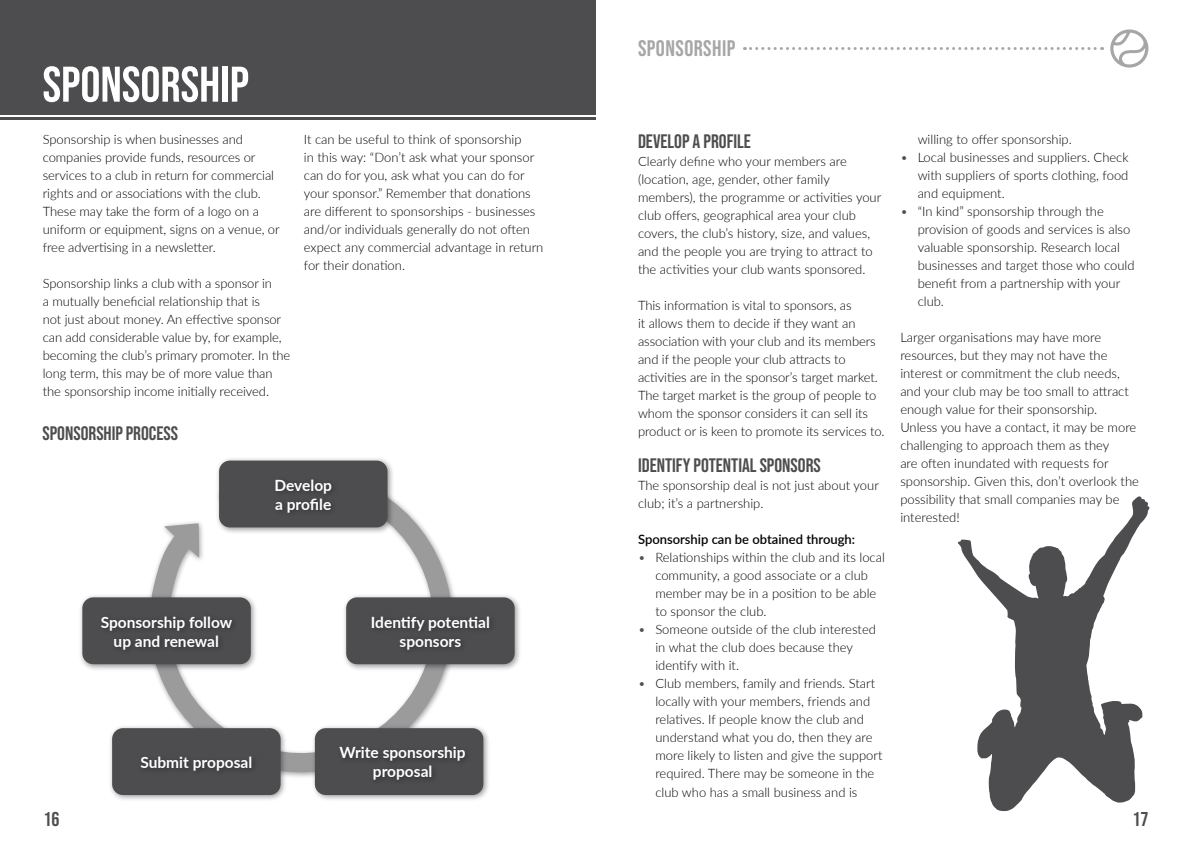
<style>
.page{position:relative;width:1191px;height:842px;background:#fff}
.page>*{position:absolute;margin:0;border:0;box-sizing:border-box;transform-origin:0 0}
.t1{font:50px "Bebas Neue";color:#fff}
.t2{font:22.5px "Bebas Neue";letter-spacing:.02em;color:#a6a6a7}
.t3{font:20px "Bebas Neue";color:#4d4d4f}
.t4{font:19.5px "Bebas Neue";color:#4d4d4f}
.t5{font:700 15.5px/19px "Lato";color:#fff;text-align:center}
.t6{font:300 13px/18px "Lato";color:#000}
.t7{font:600 13px "Lato";color:#000}
.s1{color:#4d4d4f}
</style>
<div class="page">
<svg style="left:150px;top:500px;width:304px;height:224px"></svg>
<svg style="left:164px;top:523px;width:35px;height:35px"></svg>
<div style="left:0;top:0;width:595px;height:114px;background:#4d4d4f"></div>
<hr style="left:0;top:117px;width:595px;height:2px;background:#4d4d4f">
<svg style="left:958px;top:496px;width:191px;height:315px"></svg>
<div style="left:215px;top:456px;width:180px;height:79px;background:#000;opacity:.4"></div>
<div style="left:219px;top:461px;width:168px;height:66px;background:#4d4d4f;border-radius:11px"></div>
<div style="left:342px;top:593px;width:180px;height:78px;background:#000;opacity:.4"></div>
<div style="left:346px;top:597px;width:168px;height:67px;background:#4d4d4f;border-radius:11px"></div>
<div style="left:78px;top:593px;width:180px;height:78px;background:#000;opacity:.4"></div>
<div style="left:82px;top:597px;width:169px;height:67px;background:#4d4d4f;border-radius:11px"></div>
<div style="left:108px;top:724px;width:382px;height:78px;background:#000;opacity:.4"></div>
<div style="left:315px;top:728px;width:168px;height:67px;background:#4d4d4f;border-radius:11px"></div>
<div style="left:112px;top:728px;width:169px;height:67px;background:#4d4d4f;border-radius:11px"></div>
<div style="left:272px;top:475px;width:66px;height:44px;background:#48484a"></div>
<div style="left:98px;top:612px;width:141px;height:44px;background:#49494a"></div>
<div style="left:137px;top:752px;width:121px;height:25px;background:#48484a"></div>
<svg style="left:744px;top:47px;width:358px;height:3px"></svg>
<svg style="left:1110px;top:29px;width:38px;height:39px"></svg>
<h1 class="t1" style="left:43px;top:56px;width:208px">SPONSORSHIP</h1>
<p class="t6" style="left:43px;top:130px;width:238px">Sponsorship is when businesses and companies provide funds, resources or services to a club in return for commercial rights and or associations with the club.<br>These may take the form of a logo on a uniform or equipment, signs on a venue, or free advertising in a newsletter.</p>
<p class="t6" style="left:43px;top:274px;width:249px">Sponsorship links a club with a sponsor in<br>a mutually beneficial relationship that is<br>not just about money. An effective sponsor can add considerable value by, for example, becoming the club’s primary promoter. In the long term, this may be of more value than the sponsorship income initially received.</p>
<h3 class="t4" style="left:43px;top:422px;width:137px">SPONSORSHIP PROCESS</h3>
<p class="t6" style="left:304px;top:130px;width:241px">It can be useful to think of sponsorship<br>in this way: “Don’t ask what your sponsor can do for you, ask what you can do for your sponsor.” Remember that donations are different to sponsorships - businesses and/or individuals generally do not often expect any commercial advantage in return for their donation.</p>
<p class="t5" style="left:274px;top:475px;width:59px;text-align:left">Develop a profile</p>
<p class="t5" style="left:101px;top:612px;width:133px">Sponsorship follow up and renewal</p>
<p class="t5" style="left:140px;top:752px;width:113px">Submit proposal</p>
<p class="t5" style="left:371px;top:612px;width:121px">Identify potential sponsors</p>
<p class="t5" style="left:339px;top:742px;width:128px">Write sponsorship proposal</p>
<h2 class="t2" style="left:638px;top:36px;width:99px">SPONSORSHIP</h2>
<h3 class="t4" style="left:638px;top:131px;width:114px">DEVELOP A PROFILE</h3>
<p class="t6" style="left:638px;top:152px;width:245px">Clearly define who your members are (location, age, gender, other family members), the programme or activities your club offers, geographical area your club covers, the club’s history, size, and values, and the people you are trying to attract to the activities your club wants sponsored.</p>
<p class="t6" style="left:638px;top:296px;width:248px">This information is vital to sponsors, as<br>it allows them to decide if they want an association with your club and its members and if the people your club attracts to activities are in the sponsor’s target market.<br>The target market is the group of people to whom the sponsor considers it can sell its product or is keen to promote its services to.</p>
<h3 class="t4" style="left:638px;top:455px;width:184px">IDENTIFY POTENTIAL SPONSORS</h3>
<p class="t6" style="left:638px;top:476px;width:242px">The sponsorship deal is not just about your club; it’s a partnership.</p>
<p class="t7" style="left:638px;top:530px;width:219px">Sponsorship can be obtained through:</p>
<p class="t6" style="left:655px;top:548px;width:231px;text-indent:-17px"><span class="s1">•</span> Relationships within the club and its local community, a good associate or a club member may be in a position to be able to sponsor the club.</p>
<p class="t6" style="left:655px;top:620px;width:222px;text-indent:-17px"><span class="s1">•</span> Someone outside of the club interested in what the club does because they identify with it.</p>
<p class="t6" style="left:655px;top:674px;width:229px;text-indent:-17px"><span class="s1">•</span> Club members, family and friends. Start locally with your members, friends and relatives. If people know the club and understand what you do, then they are more likely to listen and give the support required. There may be someone in the club who has a small business and is</p>
<p class="t6" style="left:917px;top:130px;width:156px">willing to offer sponsorship.</p>
<p class="t6" style="left:917px;top:148px;width:212px;text-align:justify;text-indent:-17px"><span class="s1">•</span> Local businesses and suppliers. Check with suppliers of sports clothing, food and equipment.</p>
<p class="t6" style="left:917px;top:202px;width:218px;text-indent:-17px"><span class="s1">•</span> “In kind” sponsorship through the provision of goods and services is also valuable sponsorship. Research local businesses and target those who could benefit from a partnership with your club.</p>
<p class="t6" style="left:900px;top:328px;width:240px">Larger organisations may have more resources, but they may not have the interest or commitment the club needs, and your club may be too small to attract enough value for their sponsorship.<br>Unless you have a contact, it may be more challenging to approach them as they<br>are often inundated with requests for sponsorship. Given this, don’t overlook the possibility that small companies may be interested!</p>
<h3 class="t3" style="left:43px;top:808px;width:17px">16</h3>
<h3 class="t3" style="left:1132px;top:808px;width:17px">17</h3>
</div>
